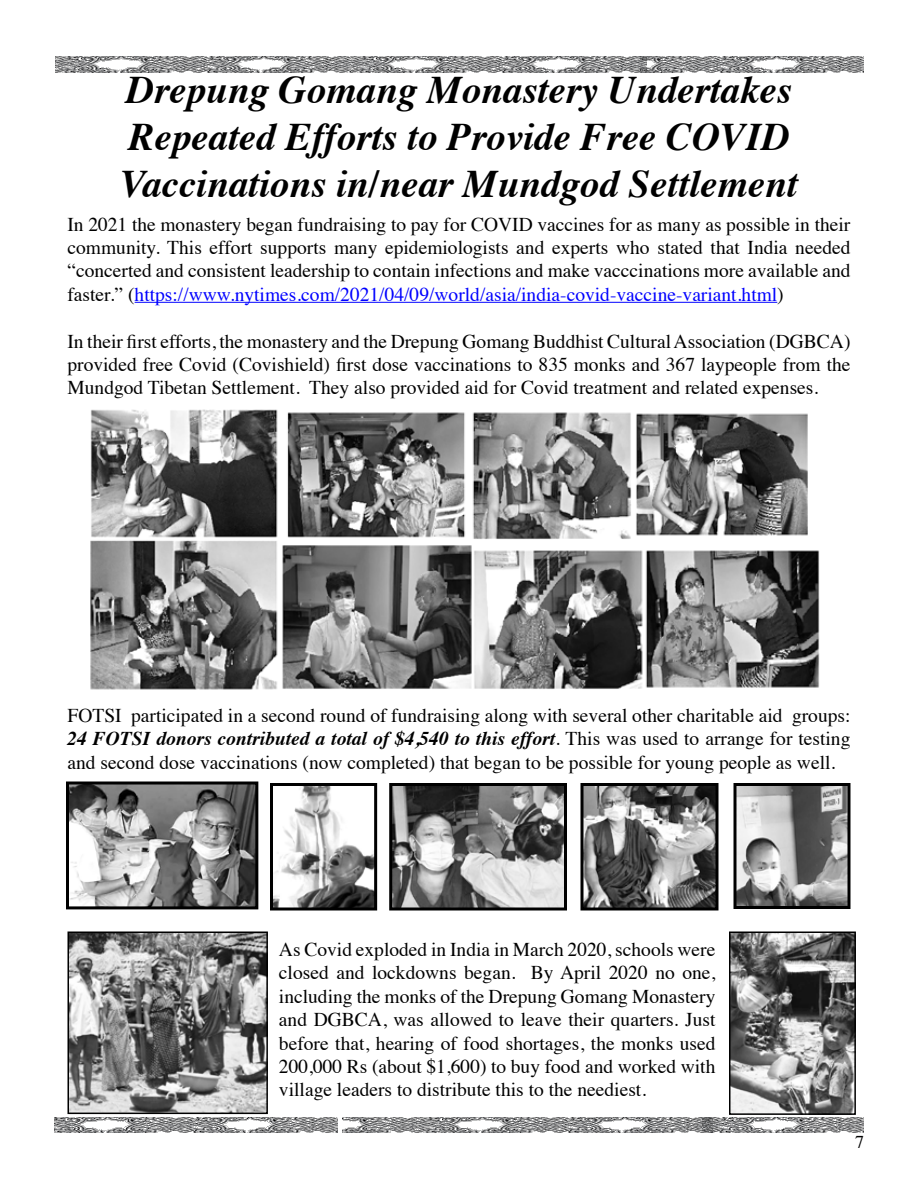
<style>
.page{position:relative;width:918px;height:1188px;background:#fff}
.page>*{position:absolute;margin:0;border:0;box-sizing:border-box;transform-origin:0 0}
.t1{font:italic 700 39px/46.8px "Times";color:#000}
.t2{font:19.5px/23.4px "Times";color:#000;text-align:justify}
.t3{font:18px "Times";color:#000}
.s1{color:#00f}
.s2{font-weight:700;font-style:italic}
</style>
<div class="page">
<img style="left:56px;top:57px;width:584px;height:15px">
<img style="left:640px;top:57px;width:224px;height:15px">
<img style="left:54px;top:1117px;width:284px;height:16px">
<img style="left:343px;top:1117px;width:359px;height:16px">
<img style="left:702px;top:1117px;width:162px;height:16px">
<hr style="left:135px;top:302px;width:642px;height:1px;background:#00f">
<img style="left:732px;top:935px;width:121px;height:177px">
<div style="left:729px;top:932px;width:127px;height:183px;border:2px solid #000"></div>
<img style="left:71px;top:935px;width:194px;height:176px">
<div style="left:68px;top:932px;width:200px;height:182px;border:2px solid #000"></div>
<img style="left:90px;top:409px;width:730px;height:281px">
<img style="left:70px;top:786px;width:184px;height:119px">
<div style="left:66px;top:782px;width:192px;height:127px;border:3px solid #000"></div>
<img style="left:274px;top:787px;width:99px;height:119px">
<div style="left:270px;top:783px;width:107px;height:127px;border:3px solid #000"></div>
<img style="left:393px;top:787px;width:170px;height:119px">
<div style="left:389px;top:783px;width:178px;height:127px;border:3px solid #000"></div>
<img style="left:738px;top:787px;width:108px;height:118px">
<div style="left:734px;top:783px;width:116px;height:126px;border:3px solid #000"></div>
<img style="left:584px;top:787px;width:130px;height:119px">
<div style="left:580px;top:783px;width:138px;height:127px;border:3px solid #000"></div>
<h1 class="t1" style="left:120px;top:63px;width:679px">Drepung Gomang Monastery Undertakes<br>Repeated Efforts to Provide Free COVID<br>Vaccinations in/near Mundgod Settlement</h1>
<p class="t2" style="left:68px;top:211px;width:785px">In 2021 the monastery began fundraising to pay for COVID vaccines for as many as possible in their community. This effort supports many epidemiologists and experts who stated that India needed “concerted and consistent leadership to contain infections and make vacccinations more available and faster.” (<span class="s1">https://www.nytimes.com/2021/04/09/world/asia/india-covid-vaccine-variant.html</span>)</p>
<p class="t2" style="left:68px;top:328px;width:785px">In their first efforts, the monastery and the Drepung Gomang Buddhist Cultural Association (DGBCA) provided free Covid (Covishield) first dose vaccinations to 835 monks and 367 laypeople from the Mundgod Tibetan Settlement. They also provided aid for Covid treatment and related expenses.</p>
<p class="t2" style="left:68px;top:702px;width:785px">FOTSI participated in a second round of fundraising along with several other charitable aid groups:<br><span class="s2">24 FOTSI donors contributed a total of $4,540 to this effort</span>. This was used to arrange for testing and second dose vaccinations (now completed) that began to be possible for young people as well.</p>
<p class="t2" style="left:279px;top:936px;width:438px">As Covid exploded in India in March 2020, schools were closed and lockdowns began. By April 2020 no one, including the monks of the Drepung Gomang Monastery and DGBCA, was allowed to leave their quarters. Just before that, hearing of food shortages, the monks used 200,000 Rs (about $1,600) to buy food and worked with village leaders to distribute this to the neediest.</p>
<p class="t3" style="left:855px;top:1125px;width:10px">7</p>
</div>
